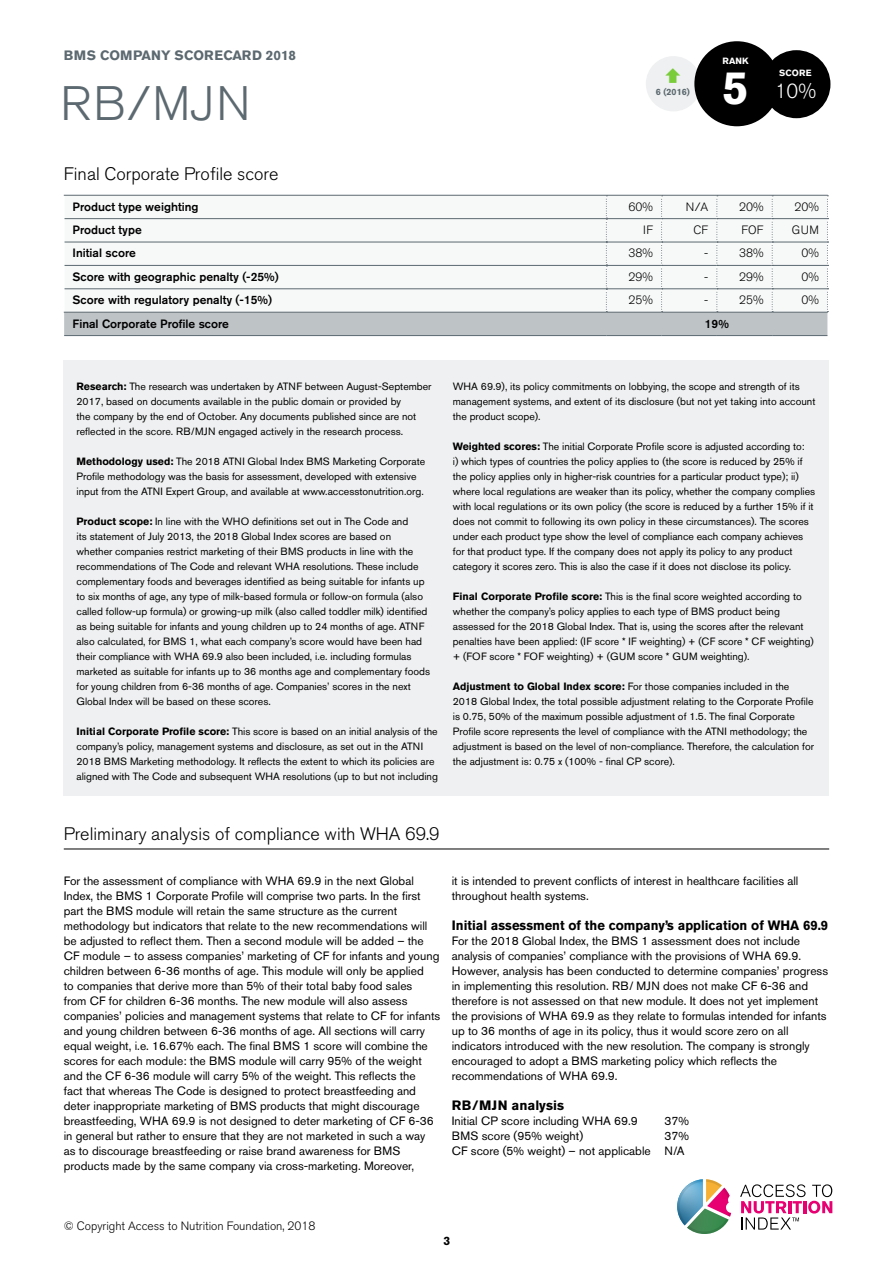
<style>
.page{position:relative;width:893px;height:1263px;background:#fff}
.page>*{position:absolute;margin:0;border:0;box-sizing:border-box;transform-origin:0 0}
.t1{font:300 48px "Akzidenz Grotesk BQ";color:#5c6970}
.t2{font:700 46.5px "Akzidenz Grotesk BQ";color:#fff}
.t3{font:300 20.25px "Akzidenz Grotesk BQ";color:#fff}
.t4{font:300 18px "Akzidenz Grotesk BQ";color:#000}
.t5{font:700 13.5px "Akzidenz Grotesk BQ";color:#000;scale:.96 1}
.t6{font:700 13.5px "Akzidenz Grotesk BQ";color:#5c6970}
.t7{font:700 13.5px "Akzidenz Grotesk BQ";color:#000}
.t8{font:12px/15px "Akzidenz Grotesk BQ";color:#000}
.t9{font:500 12px "Akzidenz Grotesk BQ";color:#000}
.t10{font:300 12px "Akzidenz Grotesk BQ";color:#000}
.t11{font:700 12px "Akzidenz Grotesk BQ";color:#000}
.t12{font:10.5px/15px "Akzidenz Grotesk BQ";color:#000}
.t13{font:700 9px "Akzidenz Grotesk BQ";color:#fff}
.t14{font:700 9px "Akzidenz Grotesk BQ";color:#5c6970}
.s1{font-weight:700}
</style>
<div class="page">
<div style="left:646px;top:56px;width:55px;height:55px;background:#eff0f1;border-radius:50%"></div>
<svg style="left:740px;top:1184px;width:92px;height:45px"></svg>
<svg style="left:677px;top:1179px;width:54px;height:55px"></svg>
<div style="left:694px;top:41px;width:85px;height:85px;background:#000;border-radius:50%"></div>
<div style="left:762px;top:50px;width:68px;height:68px;background:#000;border-radius:50%"></div>
<div style="left:64px;top:360px;width:765px;height:435px;background:#eff0f1"></div>
<svg style="left:64px;top:196px;width:764px;height:140px"></svg>
<hr style="left:64px;top:195px;width:542px;height:1px;background:#5c6970">
<hr style="left:606px;top:195px;width:56px;height:1px;background:#5c6970">
<hr style="left:662px;top:195px;width:55px;height:1px;background:#5c6970">
<hr style="left:717px;top:195px;width:55px;height:1px;background:#5c6970">
<hr style="left:772px;top:195px;width:56px;height:1px;background:#5c6970">
<hr style="left:64px;top:849px;width:765px;height:1px;background:#000">
<p class="t6" style="left:64px;top:47px;width:234px">BMS COMPANY SCORECARD 2018</p>
<h1 class="t1" style="left:60px;top:77px;width:192px">RB/MJN</h1>
<p class="t14" style="left:656px;top:86px;width:35px">6 (2016)</p>
<p class="t13" style="left:723px;top:56px;width:28px">RANK</p>
<h2 class="t2" style="left:723px;top:61px;width:28px">5</h2>
<p class="t13" style="left:779px;top:68px;width:34px">SCORE</p>
<h3 class="t3" style="left:775px;top:80px;width:43px">10%</h3>
<h3 class="t4" style="left:64px;top:164px;width:216px">Final Corporate Profile score</h3>
<p class="t9" style="left:73px;top:199px;width:127px">Product type weighting</p>
<p class="t10" style="left:629px;top:200px;width:26px">60%</p>
<p class="t10" style="left:686px;top:200px;width:24px">N/A</p>
<p class="t10" style="left:739px;top:200px;width:26px">20%</p>
<p class="t10" style="left:794px;top:200px;width:26px">20%</p>
<p class="t9" style="left:73px;top:222px;width:71px">Product type</p>
<p class="t10" style="left:643px;top:223px;width:11px">IF</p>
<p class="t10" style="left:693px;top:223px;width:16px">CF</p>
<p class="t10" style="left:741px;top:223px;width:24px">FOF</p>
<p class="t10" style="left:792px;top:223px;width:29px">GUM</p>
<p class="t9" style="left:73px;top:246px;width:65px">Initial score</p>
<p class="t10" style="left:629px;top:247px;width:26px">38%</p>
<p class="t10" style="left:704px;top:247px;width:6px">-</p>
<p class="t10" style="left:739px;top:247px;width:26px">38%</p>
<p class="t10" style="left:801px;top:247px;width:19px">0%</p>
<p class="t9" style="left:73px;top:269px;width:207px">Score with geographic penalty (-25%)</p>
<p class="t10" style="left:629px;top:270px;width:26px">29%</p>
<p class="t10" style="left:704px;top:270px;width:6px">-</p>
<p class="t10" style="left:739px;top:270px;width:26px">29%</p>
<p class="t10" style="left:801px;top:270px;width:19px">0%</p>
<p class="t9" style="left:73px;top:293px;width:201px">Score with regulatory penalty (-15%)</p>
<p class="t10" style="left:629px;top:293px;width:26px">25%</p>
<p class="t10" style="left:704px;top:293px;width:6px">-</p>
<p class="t10" style="left:739px;top:293px;width:26px">25%</p>
<p class="t10" style="left:801px;top:293px;width:19px">0%</p>
<p class="t9" style="left:73px;top:316px;width:158px">Final Corporate Profile score</p>
<p class="t9" style="left:705px;top:316px;width:25px">19%</p>
<p class="t12" style="left:77px;top:379px;width:357px"><span class="s1">Research:</span> The research was undertaken by ATNF between August-September 2017, based on documents available in the public domain or provided by<br>the company by the end of October. Any documents published since are not reflected in the score. RB/MJN engaged actively in the research process.</p>
<p class="t12" style="left:77px;top:454px;width:350px"><span class="s1">Methodology used:</span> The 2018 ATNI Global Index BMS Marketing Corporate<br>Profile methodology was the basis for assessment, developed with extensive input from the ATNI Expert Group, and available at www.accesstonutrition.org.</p>
<p class="t12" style="left:77px;top:514px;width:355px"><span class="s1">Product scope:</span> In line with the WHO definitions set out in The Code and<br>its statement of July 2013, the 2018 Global Index scores are based on<br>whether companies restrict marketing of their BMS products in line with the recommendations of The Code and relevant WHA resolutions. These include complementary foods and beverages identified as being suitable for infants up to six months of age, any type of milk-based formula or follow-on formula (also called follow-up formula) or growing-up milk (also called toddler milk) identified as being suitable for infants and young children up to 24 months of age. ATNF also calculated, for BMS 1, what each company’s score would have been had their compliance with WHA 69.9 also been included, i.e. including formulas marketed as suitable for infants up to 36 months age and complementary foods for young children from 6-36 months of age. Companies’ scores in the next Global Index will be based on these scores.</p>
<p class="t12" style="left:77px;top:724px;width:363px"><span class="s1">Initial Corporate Profile score:</span> This score is based on an initial analysis of the company’s policy, management systems and disclosure, as set out in the ATNI 2018 BMS Marketing methodology. It reflects the extent to which its policies are aligned with The Code and subsequent WHA resolutions (up to but not including</p>
<p class="t12" style="left:453px;top:379px;width:364px">WHA 69.9), its policy commitments on lobbying, the scope and strength of its management systems, and extent of its disclosure (but not yet taking into account the product scope).</p>
<p class="t12" style="left:453px;top:439px;width:364px"><span class="s1">Weighted scores:</span> The initial Corporate Profile score is adjusted according to:<br>i) which types of countries the policy applies to (the score is reduced by 25% if the policy applies only in higher-risk countries for a particular product type); ii) where local regulations are weaker than its policy, whether the company complies with local regulations or its own policy (the score is reduced by a further 15% if it does not commit to following its own policy in these circumstances). The scores under each product type show the level of compliance each company achieves for that product type. If the company does not apply its policy to any product category it scores zero. This is also the case if it does not disclose its policy.</p>
<p class="t12" style="left:453px;top:589px;width:362px"><span class="s1">Final Corporate Profile score:</span> This is the final score weighted according to whether the company’s policy applies to each type of BMS product being assessed for the 2018 Global Index. That is, using the scores after the relevant penalties have been applied: (IF score * IF weighting) + (CF score * CF weighting) + (FOF score * FOF weighting) + (GUM score * GUM weighting).</p>
<p class="t12" style="left:453px;top:679px;width:363px"><span class="s1">Adjustment to Global Index score:</span> For those companies included in the 2018 Global Index, the total possible adjustment relating to the Corporate Profile is 0.75, 50% of the maximum possible adjustment of 1.5. The final Corporate Profile score represents the level of compliance with the ATNI methodology; the adjustment is based on the level of non-compliance. Therefore, the calculation for the adjustment is: 0.75 x (100% - final CP score).</p>
<h3 class="t4" style="left:64px;top:824px;width:377px">Preliminary analysis of compliance with WHA 69.9</h3>
<p class="t8" style="left:64px;top:873px;width:378px">For the assessment of compliance with WHA 69.9 in the next Global Index, the BMS 1 Corporate Profile will comprise two parts. In the first part the BMS module will retain the same structure as the current methodology but indicators that relate to the new recommendations will be adjusted to reflect them. Then a second module will be added – the CF module – to assess companies’ marketing of CF for infants and young children between 6-36 months of age. This module will only be applied<br>to companies that derive more than 5% of their total baby food sales<br>from CF for children 6-36 months. The new module will also assess companies’ policies and management systems that relate to CF for infants and young children between 6-36 months of age. All sections will carry equal weight, i.e. 16.67% each. The final BMS 1 score will combine the scores for each module: the BMS module will carry 95% of the weight and the CF 6-36 module will carry 5% of the weight. This reflects the<br>fact that whereas The Code is designed to protect breastfeeding and deter inappropriate marketing of BMS products that might discourage breastfeeding, WHA 69.9 is not designed to deter marketing of CF 6-36 in general but rather to ensure that they are not marketed in such a way<br>as to discourage breastfeeding or raise brand awareness for BMS products made by the same company via cross-marketing. Moreover,</p>
<p class="t8" style="left:452px;top:873px;width:348px">it is intended to prevent conflicts of interest in healthcare facilities all throughout health systems.</p>
<p class="t5" style="left:452px;top:917px;width:394px">Initial assessment of the company’s application of WHA 69.9</p>
<p class="t8" style="left:452px;top:933px;width:378px">For the 2018 Global Index, the BMS 1 assessment does not include analysis of companies’ compliance with the provisions of WHA 69.9.<br>However, analysis has been conducted to determine companies’ progress in implementing this resolution. RB/ MJN does not make CF 6-36 and therefore is not assessed on that new module. It does not yet implement the provisions of WHA 69.9 as they relate to formulas intended for infants up to 36 months of age in its policy, thus it would score zero on all indicators introduced with the new resolution. The company is strongly encouraged to adopt a BMS marketing policy which reflects the recommendations of WHA 69.9.</p>
<p class="t7" style="left:452px;top:1097px;width:114px">RB/MJN analysis</p>
<p class="t8" style="left:452px;top:1113px;width:188px">Initial CP score including WHA 69.9</p>
<p class="t8" style="left:664px;top:1113px;width:26px">37%</p>
<p class="t8" style="left:452px;top:1128px;width:133px">BMS score (95% weight)</p>
<p class="t8" style="left:452px;top:1128px;width:239px;text-indent:213px">37%<br>CF score (5% weight) – not applicable N/A</p>
<p class="t10" style="left:64px;top:1219px;width:253px">© Copyright Access to Nutrition Foundation, 2018</p>
<p class="t11" style="left:444px;top:1234px;width:8px">3</p>
</div>
